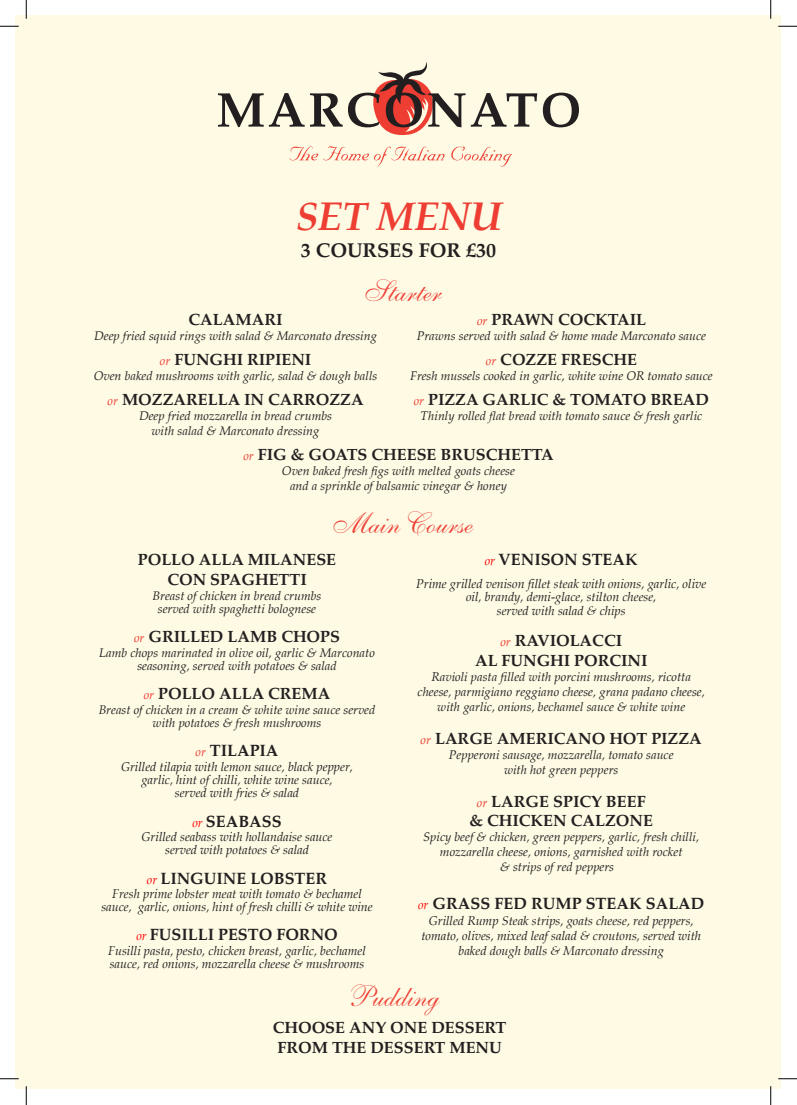
<style>
.page{position:relative;width:797px;height:1105px;background:#fff}
.page>*{position:absolute;margin:0;border:0;box-sizing:border-box;transform-origin:0 0}
.t1{font:italic 700 40px "Palatino";color:#ee3e34}
.t2{font:30px "Shelley Allegro Script";color:#ee3e34}
.t3{font:700 20px "Palatino";color:#231f20}
.t4{font:700 16.25px/19.5px "Palatino";color:#231f20;text-align:center}
.t5{font:italic 12.5px/13.2px "Palatino";color:#231f20;text-align:center}
.s1{font-weight:400;font-style:italic;font-size:12.5px;color:#ee3e34}
.s2{font-weight:400;font-style:italic;font-size:12.5px;color:#f00}
</style>
<div class="page">
<div style="left:16px;top:16px;width:765px;height:1073px;background:#fefae4"></div>
<svg style="left:289px;top:146px;width:223px;height:21px"></svg>
<svg style="left:218px;top:62px;width:361px;height:73px"></svg>
<svg style="left:0;top:25px;width:19px;height:2px"></svg>
<svg style="left:778px;top:25px;width:19px;height:2px"></svg>
<svg style="left:0;top:1078px;width:19px;height:1px"></svg>
<svg style="left:778px;top:1078px;width:19px;height:1px"></svg>
<svg style="left:25px;top:0;width:2px;height:19px"></svg>
<svg style="left:25px;top:1086px;width:2px;height:19px"></svg>
<svg style="left:770px;top:0;width:1px;height:19px"></svg>
<svg style="left:770px;top:1086px;width:1px;height:19px"></svg>
<h1 class="t1" style="left:296px;top:183px;width:207px">SET MENU</h1>
<h3 class="t3" style="left:301px;top:234px;width:196px">3 COURSES FOR £30</h3>
<h2 class="t2" style="left:360px;top:273px;width:78px">Starter</h2>
<h3 class="t4" style="left:188px;top:310px;width:95px">CALAMARI</h3>
<p class="t5" style="left:94px;top:329px;width:284px">Deep fried squid rings with salad &amp; Marconato dressing</p>
<h3 class="t4" style="left:160px;top:349px;width:153px"><span class="s1">or</span> FUNGHI RIPIENI</h3>
<p class="t5" style="left:94px;top:369px;width:285px">Oven baked mushrooms with garlic, salad &amp; dough balls</p>
<h3 class="t4" style="left:108px;top:389px;width:258px"><span class="s1">or</span> MOZZARELLA IN CARROZZA</h3>
<p class="t5" style="left:139px;top:408px;width:194px;line-height:15px">Deep fried mozzarella in bread crumbs with salad &amp; Marconato dressing</p>
<h3 class="t4" style="left:477px;top:310px;width:171px"><span class="s1">or</span> PRAWN COCKTAIL</h3>
<p class="t5" style="left:417px;top:329px;width:291px">Prawns served with salad &amp; home made Marconato sauce</p>
<h3 class="t4" style="left:486px;top:349px;width:153px"><span class="s1">or</span> COZZE FRESCHE</h3>
<p class="t5" style="left:410px;top:369px;width:304px">Fresh mussels cooked in garlic, white wine OR tomato sauce</p>
<h3 class="t4" style="left:414px;top:389px;width:297px"><span class="s1">or</span> PIZZA GARLIC &amp; TOMATO BREAD</h3>
<p class="t5" style="left:420px;top:409px;width:283px">Thinly rolled flat bread with tomato sauce &amp; fresh garlic</p>
<h3 class="t4" style="left:243px;top:444px;width:312px"><span class="s1">or</span> FIG &amp; GOATS CHEESE BRUSCHETTA</h3>
<p class="t5" style="left:282px;top:463px;width:234px;line-height:15px">Oven baked fresh figs with melted goats cheese and a sprinkle of balsamic vinegar &amp; honey</p>
<h2 class="t2" style="left:329px;top:505px;width:141px">Main Course</h2>
<h3 class="t4" style="left:138px;top:549px;width:200px">POLLO ALLA MILANESE<br>CON SPAGHETTI</h3>
<p class="t5" style="left:152px;top:588px;width:170px">Breast of chicken in bread crumbs served with spaghetti bolognese</p>
<h3 class="t4" style="left:134px;top:626px;width:207px"><span class="s1">or</span> GRILLED LAMB CHOPS</h3>
<p class="t5" style="left:99px;top:646px;width:277px">Lamb chops marinated in olive oil, garlic &amp; Marconato seasoning, served with potatoes &amp; salad</p>
<h3 class="t4" style="left:144px;top:683px;width:188px"><span class="s1">or</span> POLLO ALLA CREMA</h3>
<p class="t5" style="left:99px;top:703px;width:278px">Breast of chicken in a cream &amp; white wine sauce served with potatoes &amp; fresh mushrooms</p>
<h3 class="t4" style="left:195px;top:740px;width:85px"><span class="s1">or</span> TILAPIA</h3>
<p class="t5" style="left:121px;top:760px;width:233px">Grilled tilapia with lemon sauce, black pepper, garlic, hint of chilli, white wine sauce,<br>served with fries &amp; salad</p>
<h3 class="t4" style="left:192px;top:811px;width:91px"><span class="s2">or</span> SEABASS</h3>
<p class="t5" style="left:142px;top:830px;width:192px">Grilled seabass with hollandaise sauce served with potatoes &amp; salad</p>
<h3 class="t4" style="left:147px;top:868px;width:182px"><span class="s2">or</span> LINGUINE LOBSTER</h3>
<p class="t5" style="left:101px;top:887px;width:273px">Fresh prime lobster meat with tomato &amp; bechamel sauce, garlic, onions, hint of fresh chilli &amp; white wine</p>
<h3 class="t4" style="left:136px;top:925px;width:203px"><span class="s2">or</span> FUSILLI PESTO FORNO</h3>
<p class="t5" style="left:108px;top:943px;width:259px;text-align:left">Fusilli pasta, pesto, chicken breast, garlic, bechamel sauce, red onions, mozzarella cheese &amp; mushrooms</p>
<h3 class="t4" style="left:484px;top:549px;width:155px"><span class="s2">or</span> VENISON STEAK</h3>
<p class="t5" style="left:416px;top:577px;width:291px">Prime grilled venison fillet steak with onions, garlic, olive oil, brandy, demi-glace, stilton cheese,<br>served with salad &amp; chips</p>
<h3 class="t4" style="left:475px;top:630px;width:174px"><span class="s1">or</span> RAVIOLACCI<br>AL FUNGHI PORCINI</h3>
<p class="t5" style="left:417px;top:669px;width:289px;line-height:15px">Ravioli pasta filled with porcini mushrooms, ricotta cheese, parmigiano reggiano cheese, grana padano cheese, with garlic, onions, bechamel sauce &amp; white wine</p>
<h3 class="t4" style="left:420px;top:728px;width:283px"><span class="s1">or</span> LARGE AMERICANO HOT PIZZA</h3>
<p class="t5" style="left:449px;top:747px;width:226px;line-height:15px">Pepperoni sausage, mozzarella, tomato sauce with hot green peppers</p>
<h3 class="t4" style="left:469px;top:791px;width:185px"><span class="s1">or</span> LARGE SPICY BEEF &amp; CHICKEN CALZONE</h3>
<p class="t5" style="left:423px;top:830px;width:277px">Spicy beef &amp; chicken, green peppers, garlic, fresh chilli,</p>
<p class="t5" style="left:440px;top:845px;width:244px">mozzarella cheese, onions, garnished with rocket</p>
<p class="t5" style="left:500px;top:860px;width:115px">&amp; strips of red peppers</p>
<h3 class="t4" style="left:418px;top:893px;width:288px"><span class="s2">or</span> GRASS FED RUMP STEAK SALAD</h3>
<p class="t5" style="left:421px;top:913px;width:281px;line-height:15px">Grilled Rump Steak strips, goats cheese, red peppers, tomato, olives, mixed leaf salad &amp; croutons, served with baked dough balls &amp; Marconato dressing</p>
<h2 class="t2" style="left:344px;top:979px;width:92px">Pudding</h2>
<h3 class="t4" style="left:273px;top:1018px;width:235px;text-align:left">CHOOSE ANY ONE DESSERT<br>FROM THE DESSERT MENU</h3>
</div>
